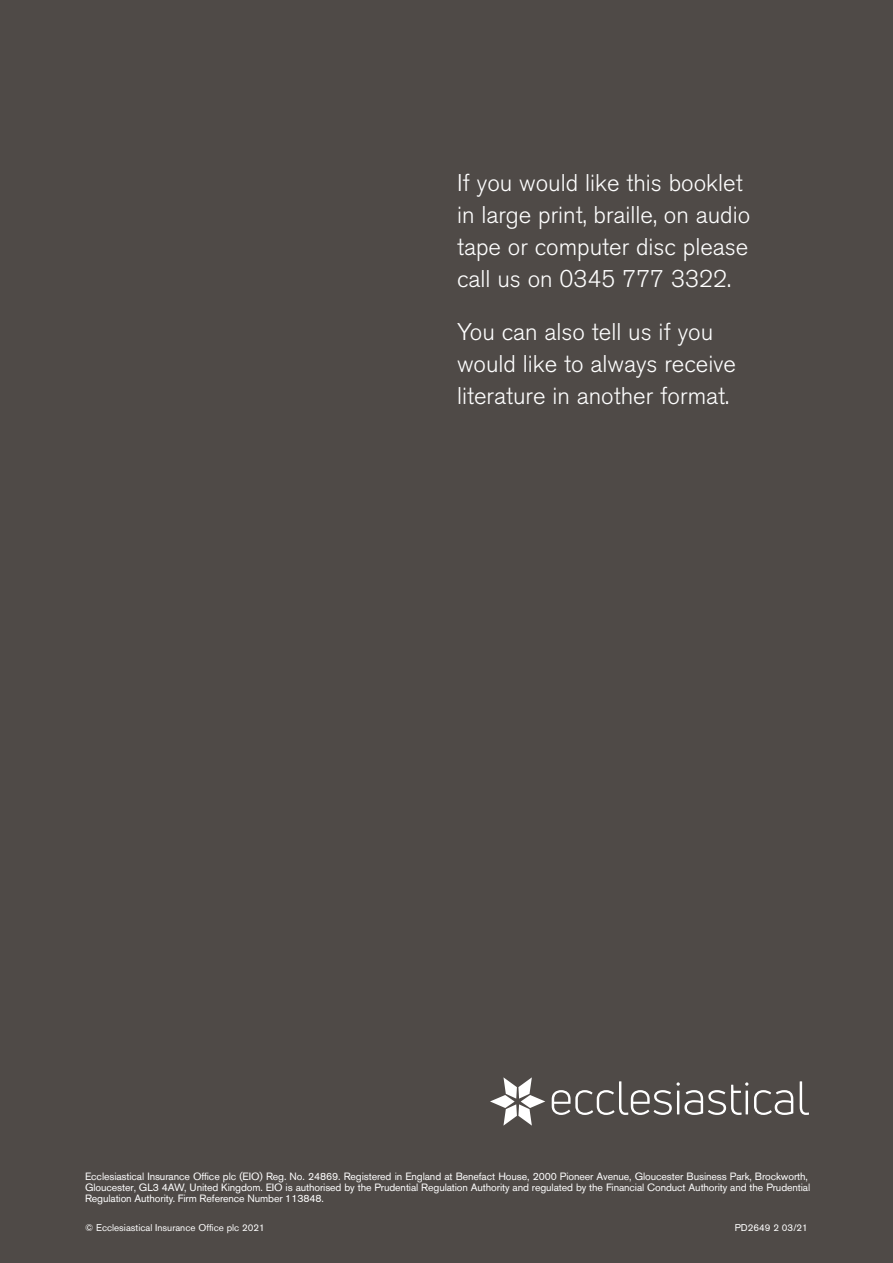
<style>
.page{position:relative;width:893px;height:1263px;background:#4f4a47}
.page>*{position:absolute;margin:0;border:0;box-sizing:border-box;transform-origin:0 0}
.t1{font:300 24px/32px "Akzidenz Grotesk BQ";color:#fff}
.t2{font:10.5px/11.2px "Akzidenz Grotesk BQ";letter-spacing:-.01em;color:#fff}
.t3{font:9.75px "Akzidenz Grotesk BQ";color:#fff}
</style>
<div class="page">
<svg style="left:552px;top:1081px;width:196px;height:34px"></svg>
<svg style="left:754px;top:1081px;width:55px;height:34px"></svg>
<svg style="left:490px;top:1077px;width:55px;height:48px"></svg>
<p class="t1" style="left:457px;top:168px;width:295px">If you would like this booklet in large print, braille, on audio tape or computer disc please call us on 0345 777 3322.</p>
<h2 class="t1" style="left:457px;top:316px;width:280px">You can also tell us if you would like to always receive literature in another format.</h2>
<p class="t2" style="left:85px;top:1170px;width:727px">Ecclesiastical Insurance Office plc (EIO) Reg. No. 24869. Registered in England at Benefact House, 2000 Pioneer Avenue, Gloucester Business Park, Brockworth,<br>Gloucester, GL3 4AW, United Kingdom. EIO is authorised by the Prudential Regulation Authority and regulated by the Financial Conduct Authority and the Prudential<br>Regulation Authority. Firm Reference Number 113848.</p>
<p class="t3" style="left:85px;top:1222px;width:181px">© Ecclesiastical Insurance Office plc 2021</p>
<p class="t3" style="left:735px;top:1222px;width:75px">PD2649 2 03/21</p>
</div>
